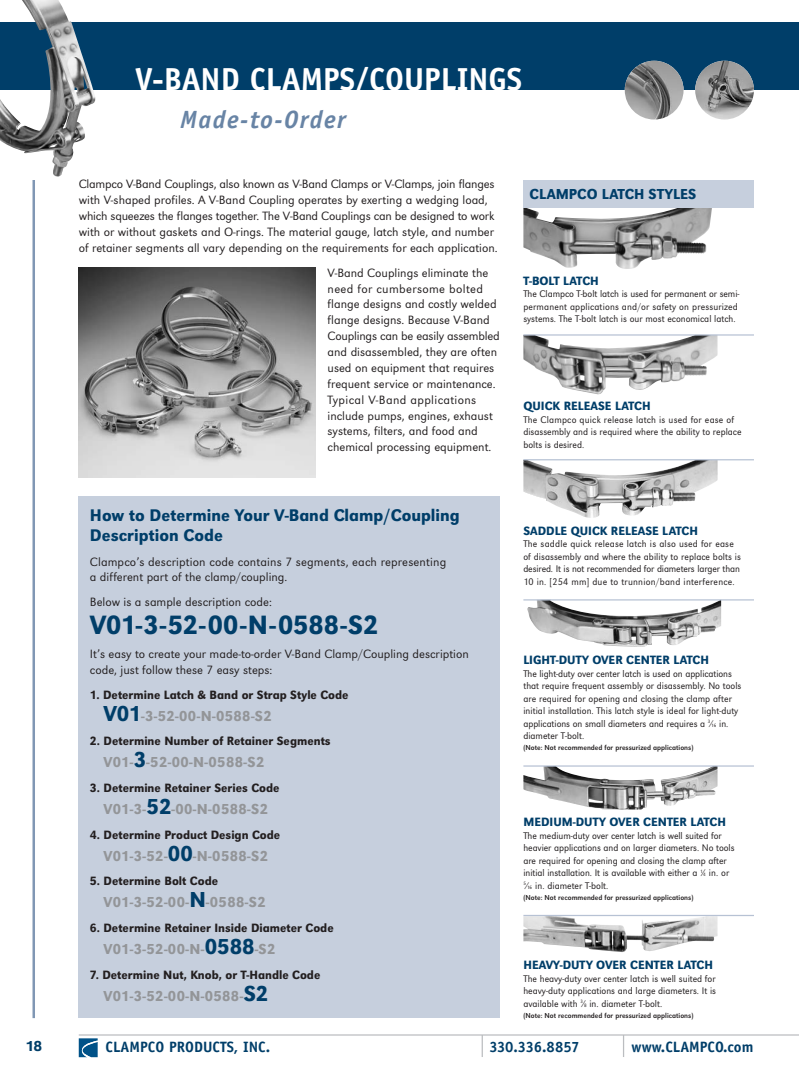
<style>
.page{position:relative;width:799px;height:1080px;background:#fff}
.page>*{position:absolute;margin:0;border:0;box-sizing:border-box;transform-origin:0 0}
.t1{font:700 31.88px "Officina Sans";color:#fff}
.t2{font:27.5px "URW Grotesk T Medi Narr";color:#003e69}
.t3{font:italic 700 25px "Officina Sans";letter-spacing:.055em;color:#6884a5}
.t4{font:17.5px/20px "URW Grotesk T Medi Narr";color:#003e69}
.t5{font:15px "URW Grotesk T Medi Narr";letter-spacing:.03em;color:#939598}
.t6{font:700 15px "Officina Sans";color:#003e69}
.t7{font:15px "URW Grotesk T Medi Narr";color:#003e69}
.t8{font:700 15px "Officina Sans";letter-spacing:-.02em;color:#003e69}
.t9{font:500 15px "URW Grotesk T";color:#003e69}
.t10{font:12.5px/15.9px "URW Grotesk T Ligh";color:#231f20}
.t11{font:12.5px "URW Grotesk T Medi Narr";color:#231f20}
.t12{font:12.5px "URW Grotesk T Medi Narr";color:#003e69}
.t13{font:10px/12.5px "URW Grotesk T Ligh Narr";color:#231f20}
.t14{font:7.5px "URW Grotesk T Regu Narr";color:#231f20}
.s1{font-size:22.5px;color:#003e69}
.s2{font-size:5px}
</style>
<div class="page">
<div style="left:79px;top:497px;width:421px;height:521px;background:#c6cfdd"></div>
<div style="left:0;top:22px;width:799px;height:68px;background:#003e69"></div>
<svg style="left:79px;top:1038px;width:19px;height:19px"></svg>
<img style="left:625px;top:61px;width:58px;height:59px;border-radius:50%">
<img style="left:695px;top:61px;width:59px;height:59px;border-radius:50%">
<img style="left:0;top:0;width:96px;height:177px">
<hr style="left:32px;top:180px;width:3px;height:838px;background:#8097b4">
<hr style="left:79px;top:1034px;width:720px;height:2px;background:#bbbdc0">
<hr style="left:481px;top:1035px;width:2px;height:22px;background:#bbbdc0">
<svg style="left:623px;top:1036px;width:1px;height:21px"></svg>
<img style="left:523px;top:916px;width:194px;height:36px">
<img style="left:523px;top:207px;width:189px;height:62px">
<img style="left:523px;top:336px;width:194px;height:59px">
<img style="left:523px;top:460px;width:194px;height:58px">
<img style="left:527px;top:601px;width:194px;height:46px">
<img style="left:523px;top:767px;width:194px;height:43px">
<hr style="left:523px;top:334px;width:231px;height:2px;background:#b7c2d4">
<hr style="left:523px;top:459px;width:231px;height:1px;background:#b7c2d4">
<hr style="left:523px;top:599px;width:231px;height:2px;background:#b7c2d4">
<hr style="left:523px;top:765px;width:231px;height:2px;background:#b7c2d4">
<div style="left:523px;top:180px;width:231px;height:27px;background:#c6cfdd"></div>
<hr style="left:523px;top:915px;width:231px;height:1px;background:#b7c2d4">
<img style="left:79px;top:268px;width:236px;height:209px">
<h3 class="t9" style="left:25px;top:1040px;width:18px">18</h3>
<h1 class="t1" style="left:135px;top:67px;width:389px">V-BAND CLAMPS/COUPLINGS</h1>
<h3 class="t3" style="left:180px;top:110px;width:167px">Made-to-Order</h3>
<p class="t10" style="left:79px;top:177px;width:420px">Clampco V-Band Couplings, also known as V-Band Clamps or V-Clamps, join flanges with V-shaped profiles. A V-Band Coupling operates by exerting a wedging load, which squeezes the flanges together. The V-Band Couplings can be designed to work with or without gaskets and O-rings. The material gauge, latch style, and number of retainer segments all vary depending on the requirements for each application.</p>
<p class="t10" style="left:328px;top:266px;width:174px">V-Band Couplings eliminate the need for cumber some bolted flange designs and costly welded flange designs. Because V-Band<br>Couplings can be easily assembled and disassembled, they are often used on equipment that requires frequent service or maintenance.<br>Typical V-Band applica tions include pumps, engines, exhaust systems, filters, and food and chemical processing equip ment.</p>
<p class="t12" style="left:523px;top:276px;width:77px">T-BOLT LATCH</p>
<h3 class="t7" style="left:529px;top:188px;width:168px">CLAMPCO LATCH STYLES</h3>
<p class="t13" style="left:523px;top:288px;width:218px">The Clampco T-bolt latch is used for permanent or semi&shy;permanent applications and/or safety on pressurized systems. The T-bolt latch is our most economical latch.</p>
<p class="t12" style="left:523px;top:402px;width:129px">QUICK RELEASE LATCH</p>
<p class="t13" style="left:523px;top:414px;width:220px">The Clampco quick release latch is used for ease of disassembly and is required where the ability to replace bolts is desired.</p>
<h3 class="t4" style="left:90px;top:507px;width:371px">How to Determine Your V-Band Clamp/Coupling<br>Description Code</h3>
<p class="t10" style="left:90px;top:555px;width:358px">Clampco’s description code contains 7 segments, each representing a different part of the clamp/coupling.</p>
<p class="t10" style="left:90px;top:595px;width:183px">Below is a sample description code:</p>
<h2 class="t2" style="left:90px;top:614px;width:290px">V01-3-52-00-N-0588-S2</h2>
<p class="t10" style="left:90px;top:647px;width:380px">It’s easy to create your made-to-order V-Band Clamp/Coupling description code, just follow these 7 easy steps:</p>
<p class="t11" style="left:90px;top:690px;width:260px">1. Determine Latch &amp; Band or Strap Style Code</p>
<h3 class="t5" style="left:104px;top:710px;width:170px"><span class="s1">V01</span>-3-52-00-N-0588-S2</h3>
<p class="t11" style="left:90px;top:736px;width:242px">2. Determine Number of Retainer Segments</p>
<h3 class="t5" style="left:104px;top:757px;width:162px">V01-<span class="s1">3</span>-52-00-N-0588-S2</h3>
<p class="t11" style="left:90px;top:783px;width:191px">3. Determine Retainer Series Code</p>
<h3 class="t5" style="left:104px;top:803px;width:166px">V01-3-<span class="s1">52</span>-00-N-0588-S2</h3>
<p class="t11" style="left:90px;top:830px;width:192px">4. Determine Product Design Code</p>
<h3 class="t5" style="left:104px;top:850px;width:166px">V01-3-52-<span class="s1">00</span>-N-0588-S2</h3>
<p class="t11" style="left:90px;top:877px;width:130px">5. Determine Bolt Code</p>
<h3 class="t5" style="left:104px;top:897px;width:164px">V01-3-52-00-<span class="s1">N</span>-0588-S2</h3>
<p class="t11" style="left:90px;top:923px;width:245px">6. Determine Retainer Inside Diameter Code</p>
<h3 class="t5" style="left:104px;top:944px;width:173px">V01-3-52-00-N-<span class="s1">0588</span>-S2</h3>
<p class="t11" style="left:90px;top:970px;width:232px">7. Determine Nut, Knob, or T-Handle Code</p>
<h3 class="t5" style="left:104px;top:990px;width:166px">V01-3-52-00-N-0588-<span class="s1">S2</span></h3>
<p class="t12" style="left:523px;top:526px;width:176px">SADDLE QUICK RELEASE LATCH</p>
<p class="t13" style="left:523px;top:538px;width:219px">The saddle quick release latch is also used for ease of dis assembly and where the ability to replace bolts is desired. It is not recommended for diameters larger than 10 in. [254 mm] due to trunnion/band interference.</p>
<p class="t12" style="left:523px;top:655px;width:187px">LIGHT-DUTY OVER CENTER LATCH</p>
<p class="t13" style="left:523px;top:668px;width:219px">The light-duty over center latch is used on applications that require frequent assembly or disassembly. No tools are required for opening and closing the clamp after initial installation. This latch style is ideal for light-duty applications on small diameters and requires a <sup>3</sup>⁄<span class="s2">16</span> in. diameter T-bolt.</p>
<p class="t14" style="left:523px;top:745px;width:171px">(Note: Not recommended for pressurized applications)</p>
<p class="t12" style="left:523px;top:817px;width:204px">MEDIUM-DUTY OVER CENTER LATCH</p>
<p class="t13" style="left:523px;top:830px;width:213px">The medium-duty over center latch is well suited for heavier applications and on larger diameters. No tools are required for opening and closing the clamp after initial installation. It is available with either a <sup>1</sup>⁄<span class="s2">4</span> in. or <sup>5</sup>⁄<span class="s2">16</span> in. diameter T-bolt.</p>
<p class="t14" style="left:523px;top:895px;width:171px">(Note: Not recommended for pressurized applications)</p>
<p class="t12" style="left:523px;top:961px;width:191px">HEAVY-DUTY OVER CENTER LATCH</p>
<p class="t13" style="left:523px;top:973px;width:194px;text-align:justify">The heavy-duty over center latch is well suited for heavy-duty applications and large diameters. It is available with <sup>3</sup>⁄<span class="s2">8</span> in. diameter T-bolt.</p>
<p class="t14" style="left:523px;top:1013px;width:171px">(Note: Not recommended for pressurized applications)</p>
<h3 class="t6" style="left:106px;top:1041px;width:166px">CLAMPCO PRODUCTS, INC.</h3>
<h3 class="t8" style="left:489px;top:1041px;width:92px">330.336.8857</h3>
<h3 class="t6" style="left:631px;top:1041px;width:123px">www.CLAMPCO.com</h3>
</div>
